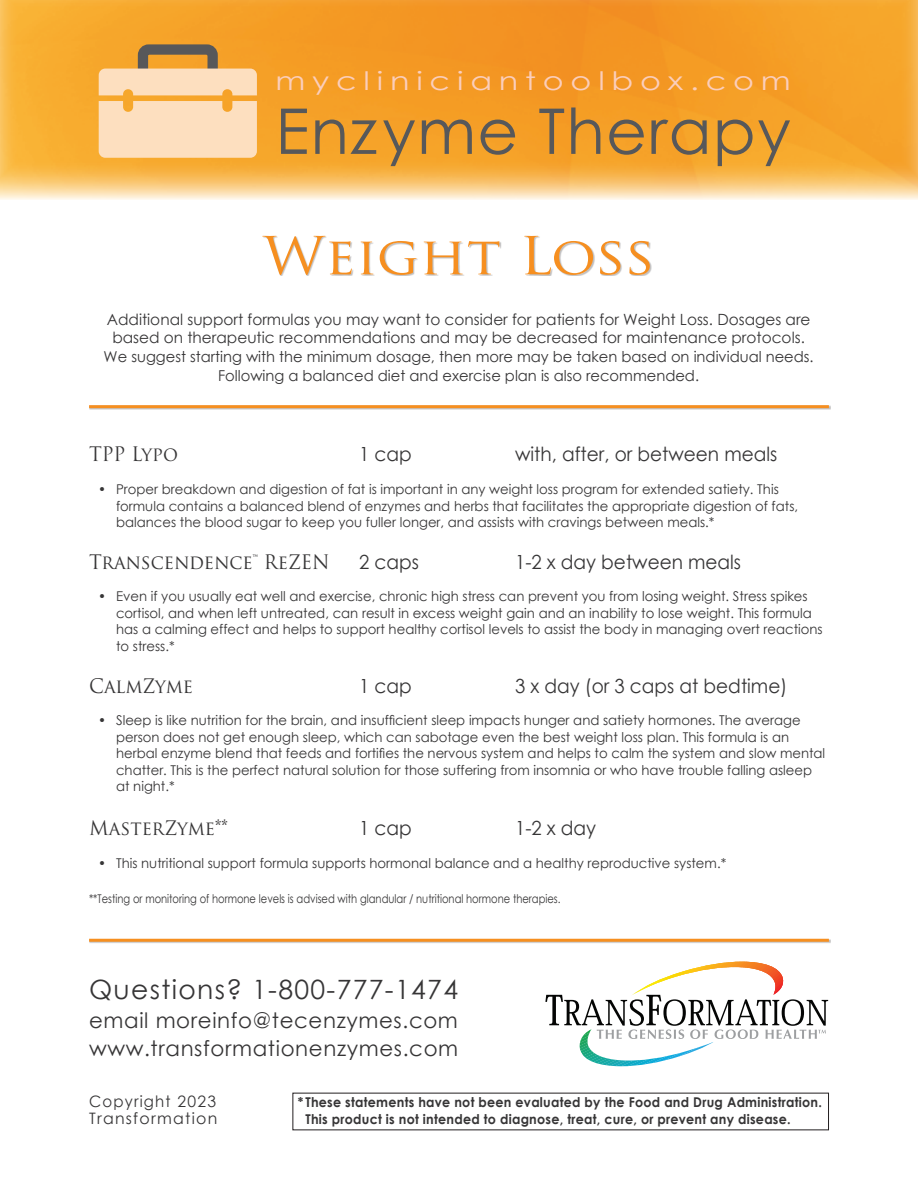
<style>
.page{position:relative;width:918px;height:1188px;background:#fff}
.page>*{position:absolute;margin:0;border:0;box-sizing:border-box;transform-origin:0 0}
.t1{font:63px "Century Gothic";letter-spacing:.02em;color:#57585a}
.header_-_System_11{font:51px "Trajan Pro";color:#f68f20;scale:1.1 1}
.t2{font:26.55px "Century Gothic";letter-spacing:.05em;color:#363536}
.t3{font:25.5px "Century Gothic";letter-spacing:.215em;color:#fbcebc;scale:1.25 1}
.t4{font:21.3px/28.3px "Century Gothic";letter-spacing:.03em;color:#363536}
.t5{font:19.5px "Century Gothic";color:#363536;scale:.95 1}
.t6{font:19.5px "Trajan Pro";color:#363536;scale:.95 1}
.t7{font:15.75px/17.7px "Century Gothic";letter-spacing:.08em;color:#363536;scale:.95 1}
.t8{font:15.45px/18.6px "Century Gothic";color:#363536;text-align:center}
.t9{font:15px/18.8px "Century Gothic";color:#363536;text-align:center}
.t10{font:13.5px/16.5px "Century Gothic";color:#363536}
.t11{font:700 13.5px/16.5px "Century Gothic";letter-spacing:.02em;color:#363536;scale:.94 1}
.t12{font:12px "Century Gothic";color:#363536;scale:.83 1}
</style>
<div class="page">
<img style="left:0;top:0;width:918px;height:200px">
<svg style="left:545px;top:962px;width:283px;height:104px"></svg>
<div style="left:138px;top:44px;width:80px;height:43px;border:10px solid #57585a;border-radius:6px"></div>
<svg style="left:99px;top:69px;width:158px;height:89px;background:#fcd9b1"></svg>
<div style="left:263px;top:237px;width:389px;height:39px;background:#231f20;opacity:.29"></div>
<hr style="left:89px;top:939px;width:742px;height:4px;background:#d2d1d1">
<hr style="left:89px;top:939px;width:740px;height:3px;background:#f68f20">
<hr style="left:89px;top:406px;width:742px;height:4px;background:#231f20;opacity:.29">
<hr style="left:89px;top:405px;width:740px;height:3px;background:#f68f20">
<h3 class="t3" style="left:275px;top:63px;width:414px">mycliniciantoolbox.com</h3>
<h1 class="t1" style="left:275px;top:87px;width:517px">Enzyme Therapy</h1>
<p class="header_-_System_11" style="left:263px;top:223px;width:358px">Weight Loss</p>
<p class="t8" style="left:107px;top:310px;width:705px">Additional support formulas you may want to consider for patients for Weight Loss. Dosages are based on therapeutic recommendations and may be decreased for maintenance protocols.</p>
<p class="t9" style="left:104px;top:347px;width:712px">We suggest starting with the minimum dosage, then more may be taken based on individual needs.<br>Following a balanced diet and exercise plan is also recommended.</p>
<p class="t6" style="left:89px;top:442px;width:95px">TPP Lypo</p>
<p class="t5" style="left:359px;top:441px;width:57px">1 cap</p>
<p class="t5" style="left:515px;top:441px;width:278px">with, after, or between meals</p>
<p class="t10" style="left:116px;top:481px;width:684px;text-indent:-18px">• Proper breakdown and digestion of fat is important in any weight loss program for extended satiety. This formula contains a balanced blend of enzymes and herbs that facilitates the appropriate digestion of fats, balances the blood sugar to keep you fuller longer, and assists with cravings between meals.*</p>
<p class="t6" style="left:89px;top:549px;width:255px">Transcendence™ ReZEN</p>
<p class="t5" style="left:359px;top:548px;width:65px">2 caps</p>
<p class="t5" style="left:515px;top:548px;width:239px">1-2 x day between meals</p>
<p class="t10" style="left:116px;top:588px;width:708px;text-indent:-18px">• Even if you usually eat well and exercise, chronic high stress can prevent you from losing weight. Stress spikes cortisol, and when left untreated, can result in excess weight gain and an inability to lose weight. This formula has a calming effect and helps to support healthy cortisol levels to assist the body in managing overt reactions to stress.*</p>
<p class="t6" style="left:89px;top:673px;width:111px">CalmZyme</p>
<p class="t5" style="left:359px;top:672px;width:57px">1 cap</p>
<p class="t5" style="left:515px;top:672px;width:288px">3 x day (or 3 caps at bedtime)</p>
<p class="t10" style="left:116px;top:712px;width:711px;text-indent:-18px">• Sleep is like nutrition for the brain, and insufficient sleep impacts hunger and satiety hormones. The average person does not get enough sleep, which can sabotage even the best weight loss plan. This formula is an herbal enzyme blend that feeds and fortifies the nervous system and helps to calm the system and slow mental chatter. This is the perfect natural solution for those suffering from insomnia or who have trouble falling asleep at night.*</p>
<p class="t6" style="left:89px;top:815px;width:148px">MasterZyme**</p>
<p class="t5" style="left:359px;top:814px;width:57px">1 cap</p>
<p class="t5" style="left:515px;top:814px;width:87px">1-2 x day</p>
<p class="t10" style="left:98px;top:854px;width:630px">• This nutritional support formula supports hormonal balance and a healthy reproductive system.*</p>
<p class="t12" style="left:89px;top:891px;width:570px">**Testing or monitoring of hormone levels is advised with glandular / nutritional hormone therapies.</p>
<h3 class="t2" style="left:89px;top:971px;width:370px">Questions? 1-800-777-1474</h3>
<h3 class="t4" style="left:89px;top:1006px;width:371px">email moreinfo@tecenzymes.com www.transformationenzymes.com</h3>
<p class="t7" style="left:89px;top:1092px;width:137px">Copyright 2023<br>Transformation</p>
<p class="t11" style="left:305px;top:1094px;width:551px;text-indent:-7px">* These statements have not been evaluated by the Food and Drug Administration.<br>This product is not intended to diagnose, treat, cure, or prevent any disease.</p>
</div>
